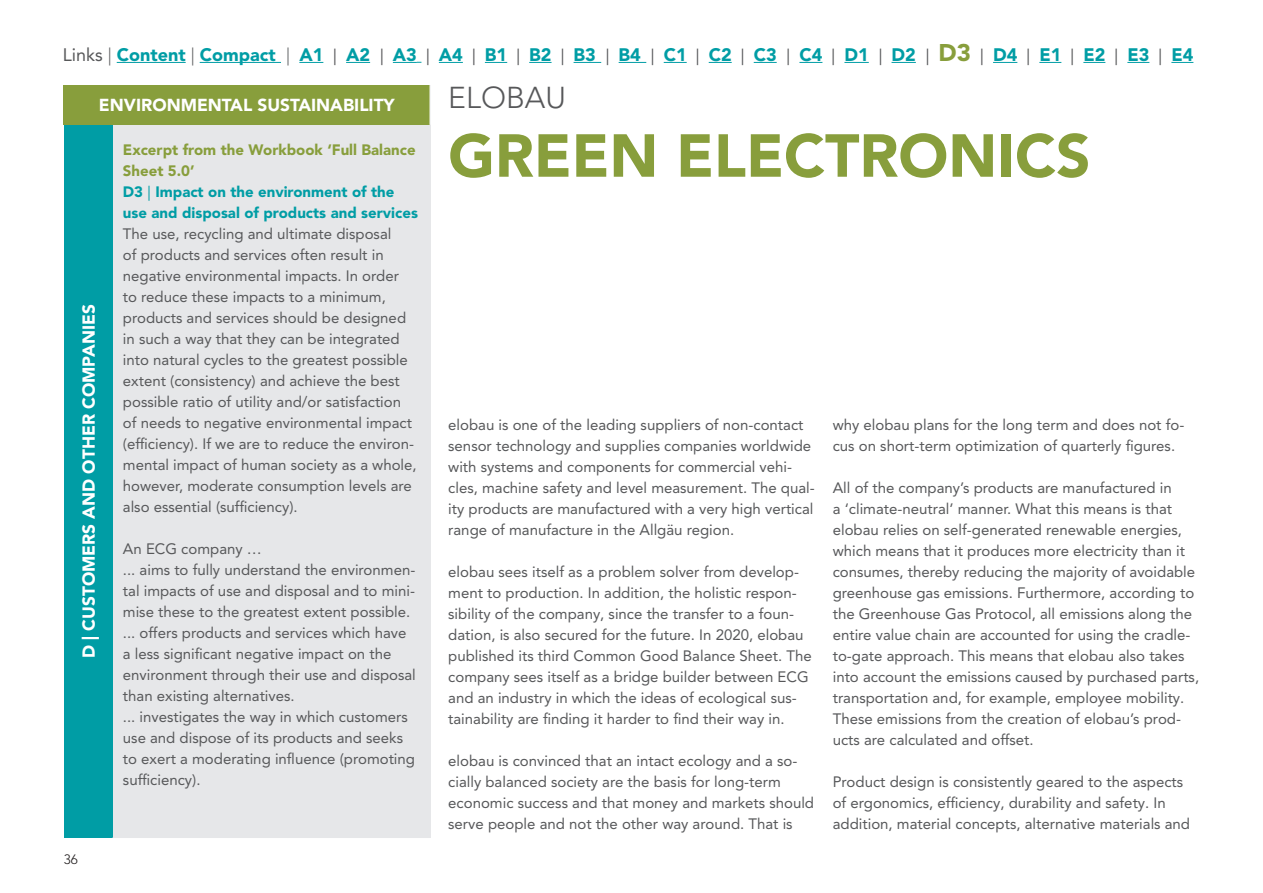
<style>
.page{position:relative;width:1263px;height:893px;background:#fff}
.page>*{position:absolute;margin:0;border:0;box-sizing:border-box;transform-origin:0 0}
.t1{font:900 60px "Avenir LT Pro";color:#889e3c}
.t2{font:300 30px "Avenir LT Pro";color:#57585a}
.t3{font:900 18px "Avenir LT Pro";color:#009da5}
.HL_TABELLE{font:900 17.25px "Avenir LT Pro";color:#fff}
.t4{font:15px/21px "Avenir LT Pro";color:#57585a}
.textTabelle{font:900 15px/21px "Avenir LT Pro";color:#009da5}
.textTabelle-2{font:900 15px/21px "Avenir LT Pro";color:#889e3c}
.t5{font:300 13.5px "Avenir LT Pro";color:#231f20}
.s1{font-weight:400;color:#57585a}
.s2{font-weight:300;color:#57585a}
.s3{font-weight:400;font-size:16.5px;color:#57585a}
.s4{font-size:24px;color:#889e3c}
.s5{font-weight:400}
</style>
<div class="page">
<div style="left:64px;top:85px;width:366px;height:753px;background:#e6e7e9"></div>
<div style="left:64px;top:85px;width:366px;height:40px;background:#889e3c"></div>
<div style="left:64px;top:125px;width:49px;height:712px;background:#009da5"></div>
<hr style="left:430px;top:125px;width:1px;height:712px;background:#e6e7e9">
<hr style="left:117px;top:62px;width:69px;height:1px;background:#009da5">
<hr style="left:200px;top:62px;width:81px;height:1px;background:#009da5">
<svg style="left:299px;top:62px;width:24px;height:1px"></svg>
<svg style="left:346px;top:62px;width:24px;height:1px"></svg>
<svg style="left:393px;top:62px;width:28px;height:1px"></svg>
<svg style="left:439px;top:62px;width:24px;height:1px"></svg>
<svg style="left:485px;top:62px;width:22px;height:1px"></svg>
<svg style="left:529px;top:62px;width:22px;height:1px"></svg>
<svg style="left:574px;top:62px;width:27px;height:1px"></svg>
<svg style="left:619px;top:62px;width:27px;height:1px"></svg>
<svg style="left:664px;top:62px;width:23px;height:1px"></svg>
<svg style="left:709px;top:62px;width:23px;height:1px"></svg>
<svg style="left:754px;top:62px;width:23px;height:1px"></svg>
<svg style="left:799px;top:62px;width:23px;height:1px"></svg>
<svg style="left:844px;top:62px;width:25px;height:1px"></svg>
<svg style="left:891px;top:62px;width:25px;height:1px"></svg>
<svg style="left:993px;top:62px;width:24px;height:1px"></svg>
<svg style="left:1039px;top:62px;width:22px;height:1px"></svg>
<svg style="left:1083px;top:62px;width:22px;height:1px"></svg>
<svg style="left:1127px;top:62px;width:22px;height:1px"></svg>
<svg style="left:1171px;top:62px;width:22px;height:1px"></svg>
<p class="t3" style="left:63px;top:43px;width:1132px"><span class="s1">Links</span> <span class="s2">|</span> Content <span class="s2">|</span> Compact <span class="s2">|</span> A1 <span class="s3">|</span> A2 <span class="s3">|</span> A3 <span class="s3">|</span> A4 <span class="s3">|</span> B1 <span class="s3">|</span> B2 <span class="s3">|</span> B3 <span class="s3">|</span> B4 <span class="s3">|</span> C1 <span class="s3">|</span> C2 <span class="s3">|</span> C3 <span class="s3">|</span> C4 <span class="s3">|</span> D1 <span class="s3">|</span> D2 <span class="s3">|</span> <span class="s4">D3</span> <span class="s3">|</span> D4 <span class="s3">|</span> E1 <span class="s3">|</span> E2 <span class="s3">|</span> E3 <span class="s3">|</span> E4</p>
<p class="HL_TABELLE" style="left:99px;top:95px;width:297px">ENVIRONMENTAL SUSTAINABILITY</p>
<p class="HL_TABELLE" style="left:78px;top:658px;width:355px;rotate:-90deg">D | CUSTOMERS AND OTHER COMPANIES</p>
<p class="textTabelle-2" style="left:123px;top:139px;width:294px">Excerpt from the Workbook ‘Full Balance<br>Sheet 5.0’</p>
<p class="textTabelle" style="left:123px;top:181px;width:296px">D3 <span class="s5">|</span> Impact on the environment of the use and disposal of products and services</p>
<p class="t4" style="left:123px;top:223px;width:295px">The use, recycling and ultimate disposal<br>of products and services often result in negative environmental impacts. In order to reduce these impacts to a minimum, products and services should be designed in such a way that they can be integrated into natural cycles to the greatest possible extent (consistency) and achieve the best possible ratio of utility and/or satisfaction of needs to negative environmental impact (efficiency). If we are to reduce the environ&shy;mental impact of human society as a whole, however, moderate consumption levels are also essential (sufficiency).</p>
<p class="t4" style="left:123px;top:538px;width:140px">An ECG company …</p>
<p class="t4" style="left:123px;top:559px;width:294px;text-align:justify">... aims to fully understand the environmen&shy;tal impacts of use and disposal and to mini&shy;mise these to the greatest extent possible.</p>
<p class="t4" style="left:123px;top:622px;width:294px">... offers products and services which have a less significant negative impact on the environment through their use and disposal than existing alternatives.</p>
<p class="t4" style="left:123px;top:706px;width:294px">... investigates the way in which customers use and dispose of its products and seeks to exert a moderating influence (promoting sufficiency).</p>
<p class="t5" style="left:64px;top:851px;width:16px">36</p>
<p class="t2" style="left:448px;top:80px;width:119px">ELOBAU</p>
<p class="t1" style="left:448px;top:120px;width:644px">GREEN ELECTRONICS</p>
<p class="t4" style="left:448px;top:414px;width:368px">elobau is one of the leading suppliers of non-contact sensor technology and supplies companies worldwide with systems and components for commercial vehi&shy;cles, machine safety and level measurement. The qual&shy;ity products are manufactured with a very high vertical range of manufacture in the Allgäu region.</p>
<p class="t4" style="left:448px;top:561px;width:365px">elobau sees itself as a problem solver from develop&shy;ment to production. In addition, the holistic respon&shy;sibility of the company, since the transfer to a foun&shy;dation, is also secured for the future. In 2020, elobau published its third Common Good Balance Sheet. The company sees itself as a bridge builder between ECG and an industry in which the ideas of ecological sus&shy;tainability are finding it harder to find their way in.</p>
<p class="t4" style="left:448px;top:750px;width:367px">elobau is convinced that an intact ecology and a so&shy;cially balanced society are the basis for long-term economic success and that money and markets should serve people and not the other way around. That is</p>
<p class="t4" style="left:833px;top:414px;width:353px">why elobau plans for the long term and does not fo&shy;cus on short-term optimization of quarterly figures.</p>
<p class="t4" style="left:833px;top:477px;width:368px">All of the company’s products are manufactured in<br>a ‘climate-neutral’ manner. What this means is that elobau relies on self-generated renewable energies, which means that it produces more electricity than it consumes, thereby reducing the majority of avoidable greenhouse gas emissions. Furthermore, according to the Greenhouse Gas Protocol, all emissions along the entire value chain are accounted for using the cradle&shy;to-gate approach. This means that elobau also takes into account the emissions caused by purchased parts, transportation and, for example, employee mobility.<br>These emissions from the creation of elobau’s prod&shy;ucts are calculated and offset.</p>
<p class="t4" style="left:833px;top:771px;width:359px">Product design is consistently geared to the aspects of ergonomics, efficiency, durability and safety. In addition, material concepts, alternative materials and</p>
</div>
